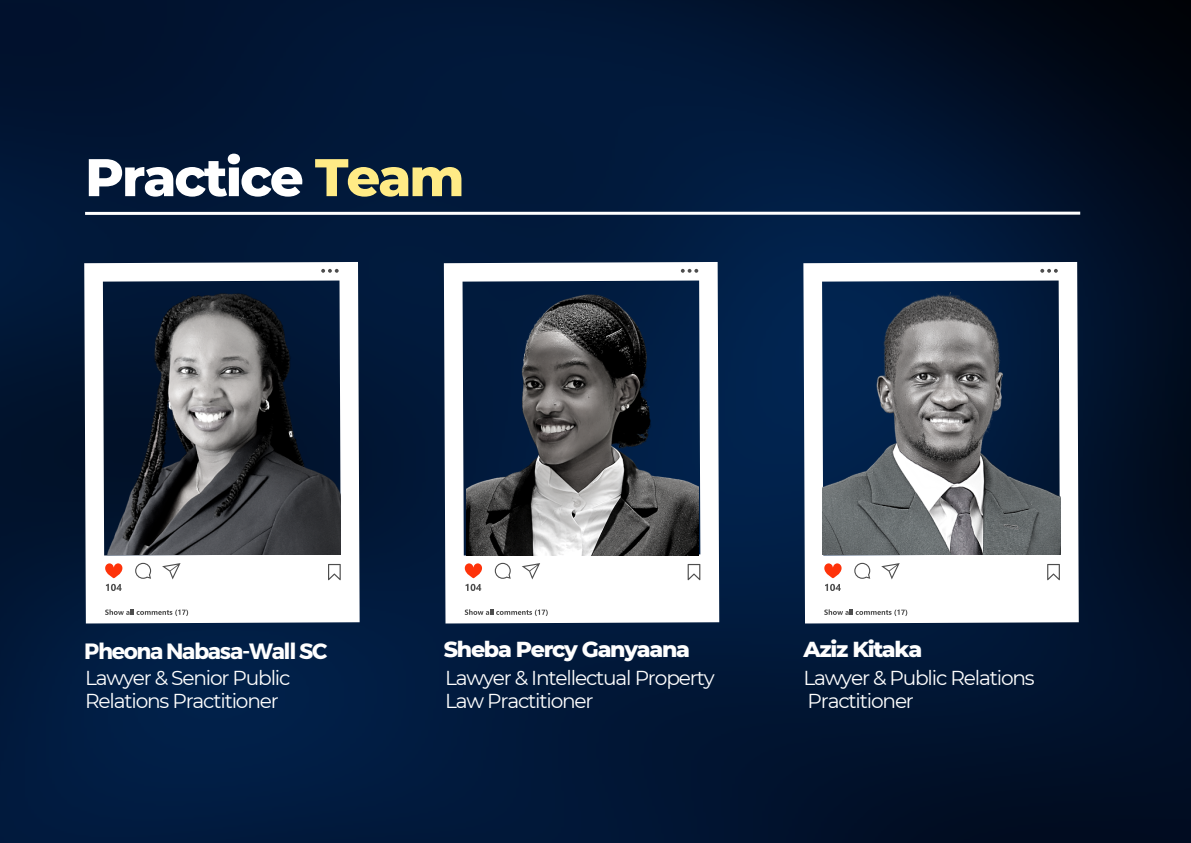
<style>
.page{position:relative;width:1191px;height:843px;background:#fff}
.page>*{position:absolute;margin:0;border:0;box-sizing:border-box;transform-origin:0 0}
.t1{font:800 52.8px "Montserrat";letter-spacing:-.04em;color:#fff}
.t2{font:800 22.1px "Montserrat";letter-spacing:-.06em;color:#fefefe}
.t3{font:700 22.1px "Montserrat";letter-spacing:-.06em;color:#fefefe}
.t4{font:20.1px/22.5px "Montserrat";letter-spacing:-.06em;color:#fefefe}
.s1{color:#ffeb86}
</style>
<div class="page">
<img style="left:0;top:0;width:1190px;height:842px">
<svg style="left:84px;top:262px;width:275px;height:361px"></svg>
<svg style="left:135px;top:562px;width:16px;height:16px"></svg>
<svg style="left:162px;top:563px;width:18px;height:16px"></svg>
<svg style="left:328px;top:563px;width:13px;height:17px"></svg>
<svg style="left:105px;top:563px;width:17px;height:28px"></svg>
<svg style="left:105px;top:609px;width:83px;height:6px"></svg>
<svg style="left:321px;top:269px;width:17px;height:4px"></svg>
<img style="left:102px;top:286px;width:238px;height:268px">
<svg style="left:444px;top:262px;width:275px;height:361px"></svg>
<svg style="left:494px;top:562px;width:16px;height:16px"></svg>
<svg style="left:521px;top:563px;width:19px;height:16px"></svg>
<svg style="left:687px;top:563px;width:13px;height:17px"></svg>
<svg style="left:464px;top:563px;width:18px;height:28px"></svg>
<svg style="left:465px;top:609px;width:82px;height:6px"></svg>
<svg style="left:680px;top:269px;width:18px;height:4px"></svg>
<svg style="left:803px;top:262px;width:275px;height:361px"></svg>
<svg style="left:854px;top:562px;width:16px;height:16px"></svg>
<svg style="left:881px;top:563px;width:18px;height:16px"></svg>
<svg style="left:1047px;top:563px;width:12px;height:17px"></svg>
<svg style="left:824px;top:563px;width:17px;height:28px"></svg>
<svg style="left:824px;top:609px;width:83px;height:6px"></svg>
<svg style="left:1040px;top:269px;width:17px;height:4px"></svg>
<img style="left:822px;top:286px;width:237px;height:268px">
<img style="left:466px;top:287px;width:232px;height:268px">
<svg style="left:85px;top:211px;width:995px;height:4px"></svg>
<h1 class="t1" style="left:85px;top:145px;width:381px">Practice <span class="s1">Team</span></h1>
<p class="t3" style="left:84px;top:636px;width:245px">Pheona Nabasa-Wall SC</p>
<p class="t2" style="left:444px;top:635px;width:248px">Sheba Percy Ganyaana</p>
<p class="t2" style="left:803px;top:635px;width:120px">Aziz Kitaka</p>
<p class="t4" style="left:85px;top:666px;width:207px">Lawyer &amp; Senior Public<br>Relations Practitioner</p>
<p class="t4" style="left:445px;top:666px;width:271px">Lawyer &amp; Intellectual Property<br>Law Practitioner</p>
<p class="t4" style="left:803px;top:666px;width:233px">Lawyer &amp; Public Relations<br>Practitioner</p>
</div>
